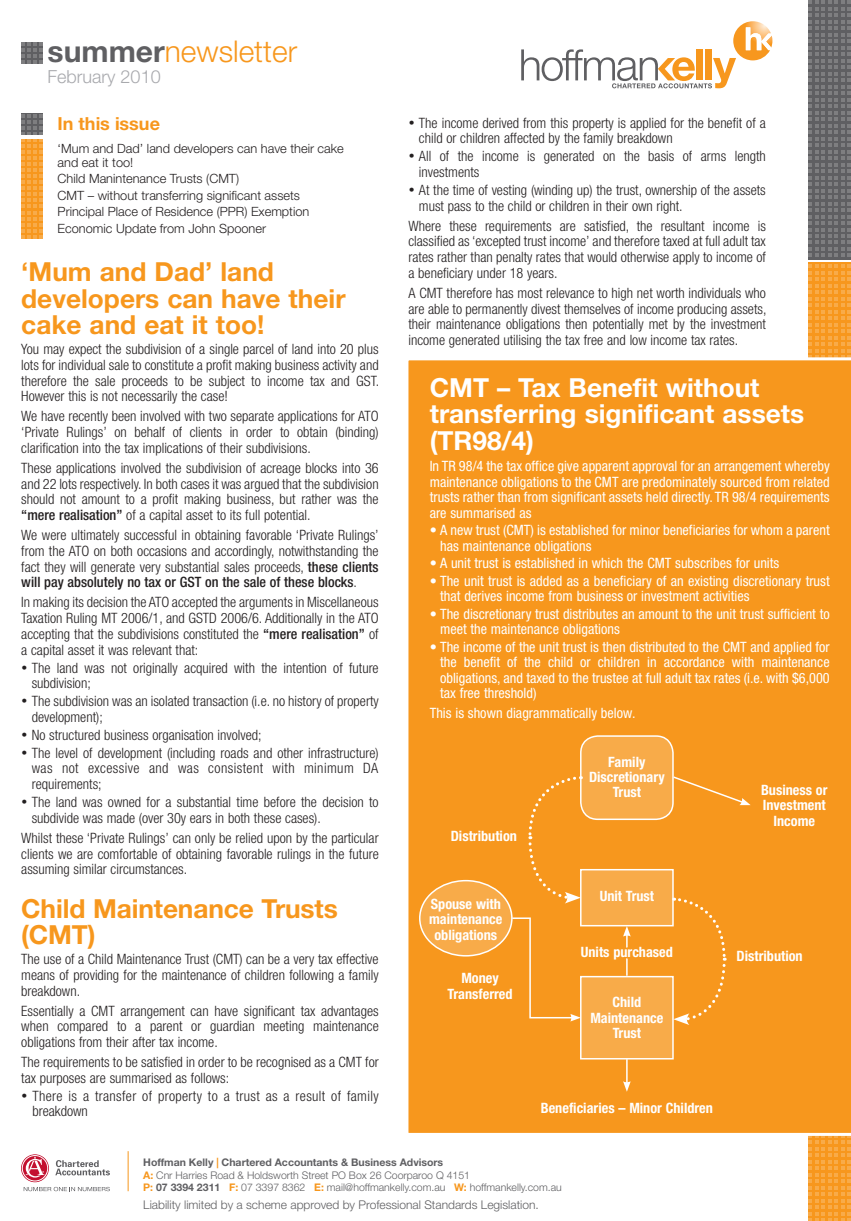
<style>
.page{position:relative;width:851px;height:1221px;background:#fff}
.page>*{position:absolute;margin:0;border:0;box-sizing:border-box;transform-origin:0 0}
.t1{font:300 30px "Helvetica Neue";color:#f7971d}
.t2{font:700 26.25px/26.2px "Helvetica Neue";color:#f7971d}
.t3{font:700 26.25px/26.2px "Helvetica Neue";color:#fff}
.t4{font:300 18px "Helvetica Neue";color:#a8a9ad}
.t5{font:700 18px "Helvetica Neue";color:#f7971d}
.t6{font:300 condensed 14.25px/15.8px "Helvetica Neue";color:#231f20;text-align:justify}
.t7{font:condensed 14.25px/15.5px "Helvetica Neue";color:#fff}
.t8{font:700 condensed 14.25px/15.5px "Helvetica Neue";color:#fff;text-align:center}
.t9{font:300 condensed 14.25px/15.8px "Helvetica Neue";letter-spacing:.025em;color:#231f20}
.t10{font:300 12.75px/16.4px "Helvetica Neue";color:#231f20}
.t11{font:300 12px "Helvetica Neue";color:#5f5f62}
.t12{font:300 10.5px/12.6px "Helvetica Neue";color:#5f5f62}
.s1{font-weight:700;color:#5f5f62}
.s2{font-weight:500}
.s3{font-weight:700}
.s4{font-weight:700;color:#f7971d}
</style>
<div class="page">
<svg style="left:521px;top:21px;width:251px;height:67px"></svg>
<svg style="left:22px;top:1154px;width:26px;height:27px"></svg>
<div style="left:21px;top:1154px;width:28px;height:27px;border:1px solid #c3102f;border-radius:50%"></div>
<div style="left:22px;top:1155px;width:26px;height:26px;border:1px solid #fff;border-radius:50%"></div>
<svg style="left:26px;top:1156px;width:18px;height:21px"></svg>
<svg style="left:55px;top:1160px;width:55px;height:15px"></svg>
<svg style="left:24px;top:1186px;width:86px;height:5px"></svg>
<hr style="left:128px;top:1151px;width:1px;height:40px;background:#f7971d">
<svg style="left:21px;top:43px;width:22px;height:21px"></svg>
<svg style="left:21px;top:114px;width:22px;height:1px"></svg>
<svg style="left:21px;top:115px;width:22px;height:123px;background:#e19b43"></svg>
<svg style="left:808px;top:265px;width:42px;height:955px;background:#f79e2e"></svg>
<svg style="left:808px;top:1px;width:42px;height:256px;background:#6a6a6d"></svg>
<div style="left:408px;top:356px;width:442px;height:781px;background:#f7971d"></div>
<div style="left:580px;top:736px;width:93px;height:83px;background:#f8ab49;border-radius:17px"></div>
<div style="left:580px;top:735px;width:93px;height:85px;border:2px solid #fff;border-radius:17px"></div>
<div style="left:580px;top:976px;width:93px;height:82px;background:#f8ab49"></div>
<div style="left:580px;top:975px;width:93px;height:84px;border:2px solid #fff"></div>
<div style="left:419px;top:880px;width:93px;height:75px;background:#f8ab49;border-radius:50%"></div>
<div style="left:419px;top:879px;width:93px;height:77px;border:2px solid #fff;border-radius:50%"></div>
<svg style="left:623px;top:1059px;width:7px;height:32px"></svg>
<svg style="left:510px;top:774px;width:240px;height:250px;background:#f79d2c"></svg>
<h1 class="t1" style="left:48px;top:33px;width:251px"><span class="s1">summer</span>newsletter</h1>
<p class="t4" style="left:48px;top:66px;width:115px">February 2010</p>
<p class="t5" style="left:58px;top:112px;width:104px">In this issue</p>
<p class="t10" style="left:58px;top:141px;width:288px;line-height:14.2px">‘Mum and Dad’ land developers can have their cake and eat it too!</p>
<p class="t10" style="left:58px;top:170px;width:253px">Child Manintenance Trusts (CMT)<br>CMT – without transferring significant assets Principal Place of Residence (PPR) Exemption Economic Update from John Spooner</p>
<h2 class="t2" style="left:21px;top:258px;width:326px">‘Mum and Dad’ land developers can have their cake and eat it too!</h2>
<p class="t6" style="left:21px;top:341px;width:359px">You may expect the subdivision of a single parcel of land into 20 plus lots for individual sale to constitute a profit making business activity and therefore the sale proceeds to be subject to income tax and GST.<br>However this is not necessarily the case!</p>
<p class="t6" style="left:21px;top:408px;width:359px">We have recently been involved with two separate applications for ATO ‘Private Rulings’ on behalf of clients in order to obtain (binding) clarification into the tax implications of their subdivisions.</p>
<p class="t6" style="left:21px;top:460px;width:359px">These applications involved the subdivision of acreage blocks into 36 and 22 lots respectively. In both cases it was argued that the subdivision should not amount to a profit making business, but rather was the <span class="s2">“mere realisation”</span> of a capital asset to its full potential.</p>
<p class="t6" style="left:21px;top:527px;width:359px">We were ultimately successful in obtaining favorable ‘Private Rulings’ from the ATO on both occasions and accordingly, notwithstanding the fact they will generate very substantial sales proceeds, <span class="s2">these clients will pay absolutely no tax or GST on the sale of these blocks</span>.</p>
<p class="t6" style="left:21px;top:594px;width:359px">In making its decision the ATO accepted the arguments in Miscellaneous Taxation Ruling MT 2006/1, and GSTD 2006/6. Additionally in the ATO accepting that the subdivisions constituted the <span class="s2">“mere realisation”</span> of a capital asset it was relevant that:</p>
<p class="t6" style="left:32px;top:659px;width:348px;text-indent:-10px">• The land was not originally acquired with the intention of future subdivision;</p>
<p class="t6" style="left:32px;top:693px;width:348px;text-indent:-10px">• The subdivision was an isolated transaction (i.e. no history of property development);</p>
<p class="t6" style="left:21px;top:726px;width:242px">• No structured business organisation involved;</p>
<p class="t6" style="left:32px;top:744px;width:348px;text-indent:-10px">• The level of development (including roads and other infrastructure) was not excessive and was consistent with minimum DA requirements;</p>
<p class="t6" style="left:32px;top:794px;width:348px;text-indent:-10px">• The land was owned for a substantial time before the decision to subdivide was made (over 30y ears in both these cases).</p>
<p class="t6" style="left:21px;top:829px;width:359px">Whilst these ‘Private Rulings’ can only be relied upon by the particular clients we are comfortable of obtaining favorable rulings in the future assuming similar circumstances.</p>
<h2 class="t2" style="left:21px;top:894px;width:318px">Child Maintenance Trusts (CMT)</h2>
<p class="t6" style="left:21px;top:950px;width:359px">The use of a Child Maintenance Trust (CMT) can be a very tax effective means of providing for the maintenance of children following a family breakdown.</p>
<p class="t6" style="left:21px;top:1002px;width:359px">Essentially a CMT arrangement can have significant tax advantages when compared to a parent or guardian meeting maintenance obligations from their after tax income.</p>
<p class="t6" style="left:21px;top:1053px;width:359px">The requirements to be satisfied in order to be recognised as a CMT for tax purposes are summarised as follows:</p>
<p class="t9" style="left:32px;top:1087px;width:348px;text-indent:-11px">• There is a transfer of property to a trust as a result of family breakdown</p>
<p class="t6" style="left:419px;top:114px;width:348px;text-indent:-10px">• The income derived from this property is applied for the benefit of a child or children affected by the family breakdown</p>
<p class="t6" style="left:419px;top:148px;width:348px;text-indent:-10px">• All of the income is generated on the basis of arms length investments</p>
<p class="t6" style="left:419px;top:182px;width:348px;text-indent:-10px">• At the time of vesting (winding up) the trust, ownership of the assets must pass to the child or children in their own right.</p>
<p class="t6" style="left:408px;top:217px;width:359px">Where these requirements are satisfied, the resultant income is classified as ‘excepted trust income’ and therefore taxed at full adult tax rates rather than penalty rates that would otherwise apply to income of a beneficiary under 18 years.</p>
<p class="t6" style="left:408px;top:285px;width:359px">A CMT therefore has most relevance to high net worth individuals who are able to permanently divest themselves of income producing assets, their maintenance obligations then potentially met by the investment income generated utilising the tax free and low income tax rates.</p>
<h2 class="t3" style="left:429px;top:374px;width:376px">CMT – Tax Benefit without transferring significant assets (TR98/4)</h2>
<p class="t7" style="left:429px;top:458px;width:401px;text-align:justify">In TR 98/4 the tax office give apparent approval for an arrangement whereby maintenance obligations to the CMT are predominately sourced from related trusts rather than from significant assets held directly. TR 98/4 requirements are summarised as</p>
<p class="t7" style="left:440px;top:522px;width:391px;text-indent:-10px">• A new trust (CMT) is established for minor beneficiaries for whom a parent has maintenance obligations</p>
<p class="t7" style="left:429px;top:555px;width:351px">• A unit trust is established in which the CMT subscribes for units</p>
<p class="t7" style="left:440px;top:573px;width:391px;text-indent:-10px">• The unit trust is added as a beneficiary of an existing discretionary trust that derives income from business or investment activities</p>
<p class="t7" style="left:440px;top:606px;width:391px;text-indent:-10px">• The discretionary trust distributes an amount to the unit trust sufficient to meet the maintenance obligations</p>
<p class="t7" style="left:440px;top:639px;width:391px;text-align:justify;text-indent:-10px">• The income of the unit trust is then distributed to the CMT and applied for the benefit of the child or children in accordance with maintenance obligations, and taxed to the trustee at full adult tax rates (i.e. with $6,000 tax free threshold)</p>
<p class="t7" style="left:429px;top:705px;width:207px">This is shown diagrammatically below.</p>
<p class="t8" style="left:450px;top:827px;width:68px">Distribution</p>
<p class="t8" style="left:429px;top:895px;width:75px">Spouse with maintenance obligations</p>
<p class="t8" style="left:447px;top:970px;width:66px">Money<br>Transferred</p>
<p class="t8" style="left:589px;top:753px;width:77px">Family<br>Discretionary<br>Trust</p>
<p class="t8" style="left:599px;top:888px;width:56px">Unit Trust</p>
<p class="t8" style="left:580px;top:943px;width:94px">Units purchased</p>
<p class="t8" style="left:590px;top:994px;width:75px">Child<br>Maintenance<br>Trust</p>
<p class="t8" style="left:760px;top:781px;width:68px">Business or<br>Investment<br>Income</p>
<p class="t8" style="left:736px;top:947px;width:68px">Distribution</p>
<p class="t8" style="left:540px;top:1099px;width:174px">Beneficiaries – Minor Children</p>
<p class="t12" style="left:143px;top:1155px;width:420px"><span class="s3">Hoffman Kelly</span> <span class="s4">|</span> <span class="s3">Chartered Accountants &amp; Business Advisors<br></span><span class="s4">A:</span> Cnr Harries Road &amp; Holdsworth Street PO Box 26 Coorparoo Q 4151<br><span class="s4">P:</span> <span class="s3">07 3394 2311</span> <span class="s4">F:</span> 07 3397 8362 <span class="s4">E:</span> mail@hoffmankelly.com.au <span class="s4">W:</span> hoffmankelly.com.au</p>
<p class="t11" style="left:143px;top:1197px;width:397px">Liability limited by a scheme approved by Professional Standards Legislation.</p>
</div>
